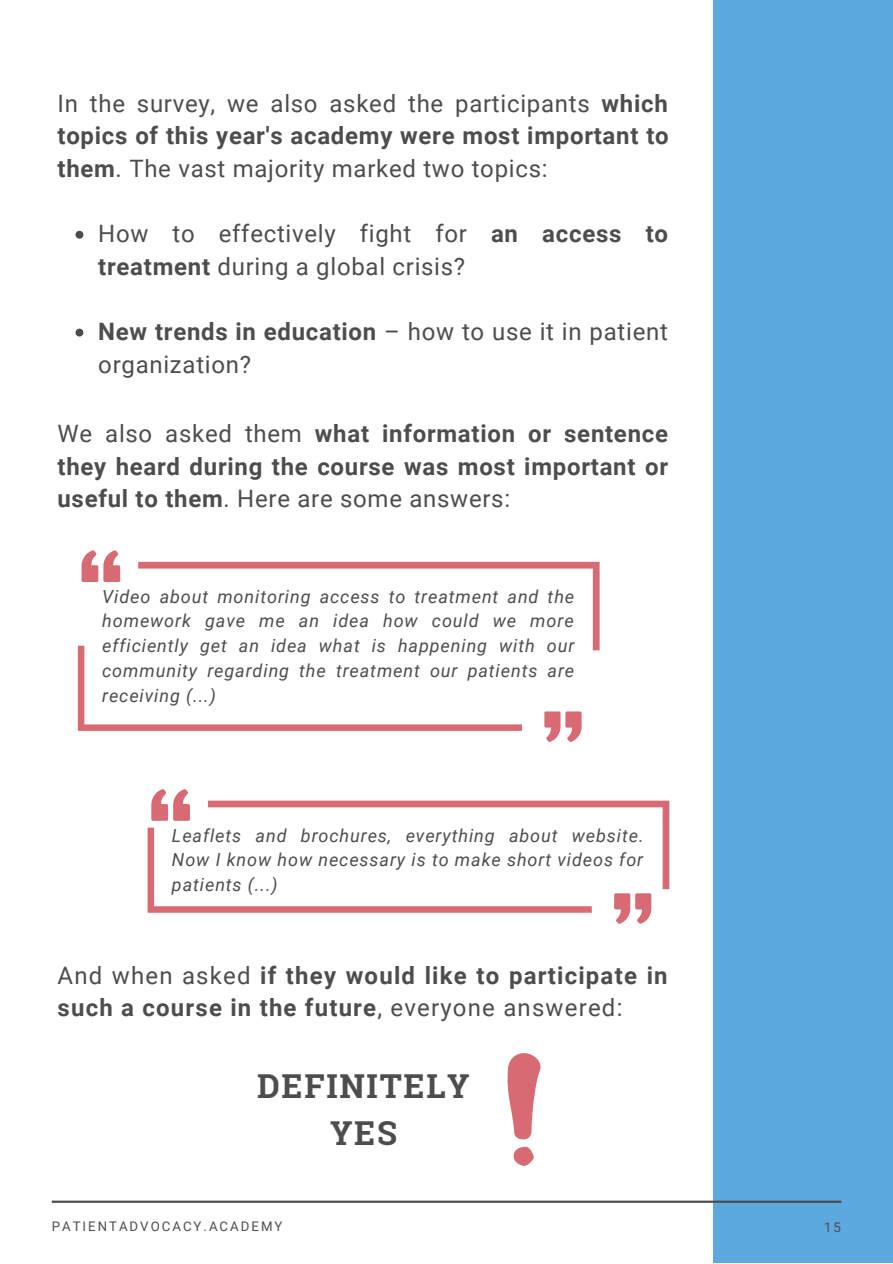
<style>
.page{position:relative;width:893px;height:1264px;background:#fff}
.page>*{position:absolute;margin:0;border:0;box-sizing:border-box;transform-origin:0 0}
.t1{font:700 33px/46px "Roboto Slab";letter-spacing:.05em;color:#4f4c4d;text-align:center}
.t2{font:24px/32.5px "Roboto";letter-spacing:.03em;color:#4f4c4d}
.t3{font:700 24px/32.5px "Roboto";letter-spacing:.03em;color:#4f4c4d;text-align:justify}
.t4{font:700 24px/32.5px "Roboto";letter-spacing:.05em;color:#4f4c4d}
.t5{font:italic 18px/24.8px "Roboto";letter-spacing:.05em;color:#4f4c4d;text-align:justify}
.t6{font:13.2px "Roboto";letter-spacing:.15em;color:#4f4c4d}
.s1{font-weight:700}
.s2{font-weight:400}
</style>
<div class="page">
<div style="left:713px;top:0;width:179px;height:1262px;background:#5ea8e0"></div>
<hr style="left:52px;top:1200px;width:789px;height:2px;background:#4f4c4d">
<svg style="left:78px;top:550px;width:521px;height:192px"></svg>
<svg style="left:148px;top:789px;width:521px;height:134px"></svg>
<svg style="left:507px;top:1053px;width:34px;height:87px"></svg>
<svg style="left:513px;top:1146px;width:21px;height:19px"></svg>
<svg style="left:75px;top:231px;width:8px;height:8px"></svg>
<svg style="left:75px;top:328px;width:8px;height:8px"></svg>
<h2 class="t2" style="left:57px;top:87px;width:612px;text-align:justify">In the survey, we also asked the participants <span class="s1">which topics of this year's academy were most important to them</span>. The vast majority marked two topics:</h2>
<h2 class="t2" style="left:98px;top:217px;width:571px">How to effectively fight for <span class="s1">an access to treatment</span> during a global crisis?</h2>
<h2 class="t2" style="left:98px;top:315px;width:571px"><span class="s1">New trends in education</span> – how to use it in patient organization?</h2>
<h2 class="t3" style="left:57px;top:417px;width:612px"><span class="s2">We also asked them</span> what information or sentence they heard during the course was most important or useful to them<span class="s2">. Here are some answers:</span></h2>
<p class="t5" style="left:102px;top:584px;width:473px">Video about monitoring access to treatment and the homework gave me an idea how could we more efficiently get an idea what is happening with our community regarding the treatment our patients are receiving (...)</p>
<p class="t5" style="left:172px;top:823px;width:473px">Leaflets and brochures, everything about website.<br>Now I know how necessary is to make short videos for patients (...)</p>
<h2 class="t4" style="left:57px;top:959px;width:611px"><span class="s2">And when asked</span> if they would like to participate in such a course in the future<span class="s2">, everyone answered:</span></h2>
<h1 class="t1" style="left:257px;top:1062px;width:214px">DEFINITELY<br>YES</h1>
<p class="t6" style="left:52px;top:1218px;width:232px">PATIENTADVOCACY.ACADEMY</p>
<p class="t6" style="left:824px;top:1219px;width:18px">15</p>
</div>
